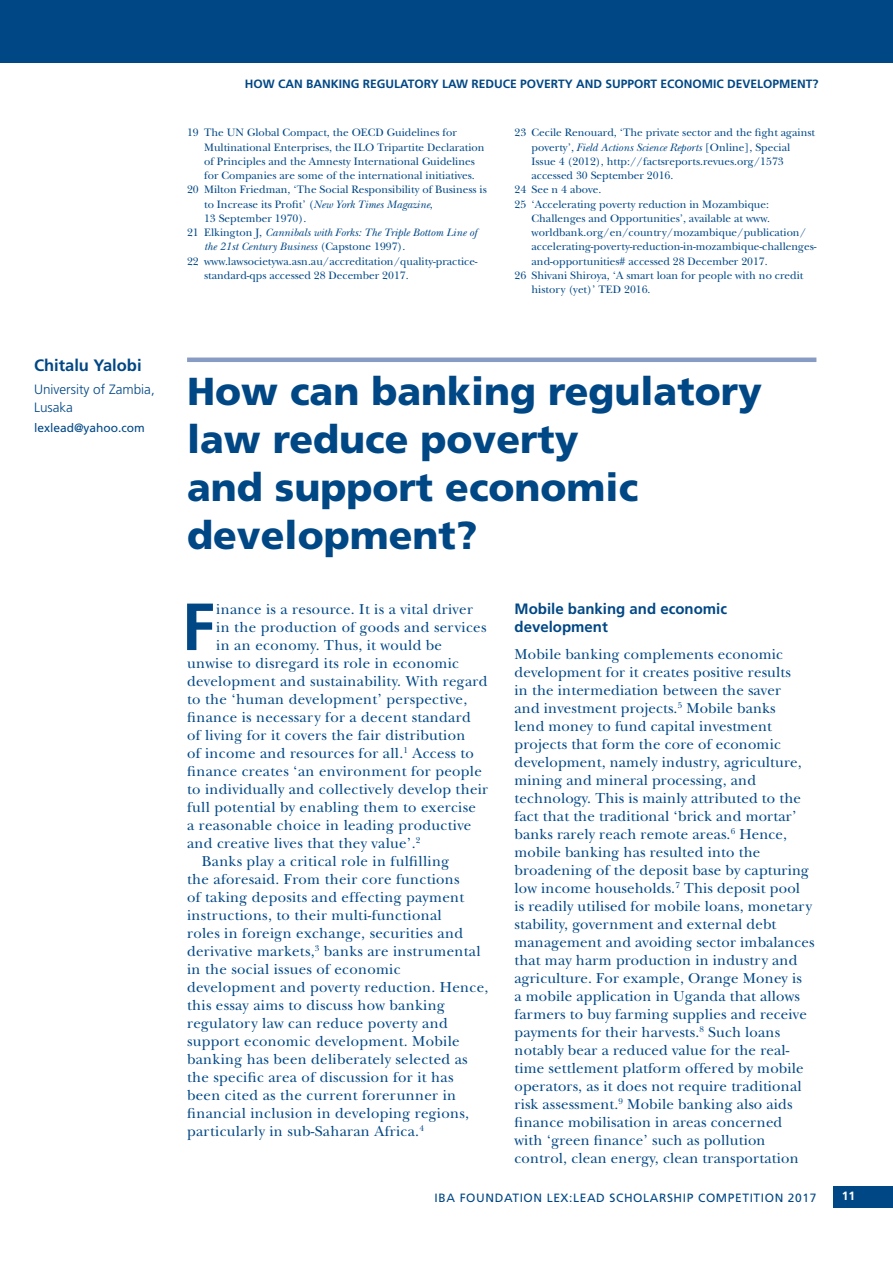
<style>
.page{position:relative;width:893px;height:1263px;background:#fff}
.page>*{position:absolute;margin:0;border:0;box-sizing:border-box;transform-origin:0 0}
.t1{font:700 66.6px "Frutiger";color:#004785}
.t2{font:900 39px/48px "Frutiger";color:#004785}
.t3{font:700 16.5px "Frutiger";color:#004785}
.t4{font:15px/18px "New Baskerville";letter-spacing:.015em;color:#004785}
.t5{font:700 15px/18px "Frutiger";color:#004785}
.t6{font:300 13.5px/18px "Frutiger";color:#004785}
.t7{font:700 12px "Frutiger";color:#004785}
.t8{font:12px "Frutiger";letter-spacing:.05em;color:#004785}
.t9{font:12px "Frutiger";color:#004785}
.t10{font:700 12px "Frutiger";color:#fff}
.t11{font:11.25px "New Baskerville";color:#004785}
.t12{font:italic 11.25px "New Baskerville";color:#004785}
.s1{font-style:italic}
.s2{font-style:normal}
</style>
<div class="page">
<div style="left:833px;top:1186px;width:60px;height:22px;background:#004785"></div>
<div style="left:0;top:0;width:893px;height:63px;background:#004785"></div>
<div style="left:187px;top:357px;width:629px;height:5px;background:#889bc3"></div>
<p class="t3" style="left:34px;top:356px;width:109px">Chitalu Yalobi</p>
<p class="t6" style="left:34px;top:380px;width:122px">University of Zambia,<br>Lusaka</p>
<p class="t9" style="left:34px;top:421px;width:112px">lexlead@yahoo.com</p>
<p class="t7" style="left:245px;top:77px;width:575px">HOW CAN BANKING REGULATORY LAW REDUCE POVERTY AND SUPPORT ECONOMIC DEVELOPMENT?</p>
<p class="t11" style="left:187px;top:126px;width:271px">19 The UN Global Compact, the OECD Guidelines for</p>
<p class="t11" style="left:204px;top:140px;width:282px">Multinational Enterprises, the ILO Tripartite Declaration</p>
<p class="t11" style="left:204px;top:154px;width:272px">of Principles and the Amnesty International Guidelines</p>
<p class="t11" style="left:204px;top:169px;width:272px">for Companies are some of the international initiatives.</p>
<p class="t11" style="left:187px;top:183px;width:301px">20 Milton Friedman, ‘The Social Responsibility of Business is</p>
<p class="t11" style="left:204px;top:197px;width:230px">to Increase its Profit’ (<span class="s1">New York Times Magazine</span>,</p>
<p class="t11" style="left:204px;top:211px;width:104px">13 September 1970).</p>
<p class="t12" style="left:187px;top:226px;width:291px"><span class="s2">21 Elkington J,</span> Cannibals with Forks: The Triple Bottom Line of</p>
<p class="t12" style="left:204px;top:240px;width:203px">the 21st Century Business <span class="s2">(Capstone 1997).</span></p>
<p class="t11" style="left:187px;top:254px;width:292px">22 www.lawsocietywa.asn.au/accreditation/quality-practice-</p>
<p class="t11" style="left:204px;top:268px;width:206px">standard-qps accessed 28 December 2017.</p>
<p class="t11" style="left:514px;top:126px;width:302px">23 Cecile Renouard, ‘The private sector and the fight against</p>
<p class="t12" style="left:532px;top:140px;width:260px"><span class="s2">poverty’,</span> Field Actions Science Reports <span class="s2">[Online], Special</span></p>
<p class="t11" style="left:532px;top:154px;width:254px">Issue 4 (2012), http://factsreports.revues.org/1573</p>
<p class="t11" style="left:532px;top:169px;width:143px">accessed 30 September 2016.</p>
<p class="t11" style="left:514px;top:183px;width:88px">24 See n 4 above.</p>
<p class="t11" style="left:514px;top:197px;width:256px">25 ‘Accelerating poverty reduction in Mozambique:</p>
<p class="t11" style="left:532px;top:211px;width:240px">Challenges and Opportunities’, available at www.</p>
<p class="t11" style="left:532px;top:226px;width:276px">worldbank.org/en/country/mozambique/publication/</p>
<p class="t11" style="left:532px;top:240px;width:286px">accelerating-poverty-reduction-in-mozambique-challenges-</p>
<p class="t11" style="left:532px;top:254px;width:238px">and-opportunities# accessed 28 December 2017.</p>
<p class="t11" style="left:514px;top:268px;width:290px">26 Shivani Shiroya, ‘A smart loan for people with no credit</p>
<p class="t11" style="left:532px;top:283px;width:120px">history (yet)’ TED 2016.</p>
<h2 class="t2" style="left:187px;top:366px;width:576px">How can banking regulatory law reduce poverty<br>and support economic development?</h2>
<h1 class="t1" style="left:182px;top:588px;width:35px">F</h1>
<p class="t4" style="left:216px;top:600px;width:258px">inance is a resource. It is a vital driver</p>
<p class="t4" style="left:216px;top:618px;width:272px">in the production of goods and services</p>
<p class="t4" style="left:216px;top:636px;width:227px">in an economy. Thus, it would be</p>
<p class="t4" style="left:187px;top:654px;width:273px">unwise to disregard its role in economic</p>
<p class="t4" style="left:187px;top:672px;width:302px">development and sustainability. With regard</p>
<p class="t4" style="left:187px;top:690px;width:282px">to the ‘human development’ perspective,</p>
<p class="t4" style="left:187px;top:708px;width:285px">finance is necessary for a decent standard</p>
<p class="t4" style="left:187px;top:726px;width:280px">of living for it covers the fair distribution</p>
<p class="t4" style="left:187px;top:744px;width:288px">of income and resources for all.<sup>1</sup> Access to</p>
<p class="t4" style="left:187px;top:762px;width:296px">finance creates ‘an environment for people</p>
<p class="t4" style="left:187px;top:780px;width:303px">to individually and collectively develop their</p>
<p class="t4" style="left:187px;top:798px;width:290px">full potential by enabling them to exercise</p>
<p class="t4" style="left:187px;top:816px;width:286px">a reasonable choice in leading productive</p>
<p class="t4" style="left:187px;top:834px;width:235px">and creative lives that they value’.<sup>2</sup></p>
<p class="t4" style="left:202px;top:852px;width:249px">Banks play a critical role in fulfilling</p>
<p class="t4" style="left:187px;top:870px;width:274px">the aforesaid. From their core functions</p>
<p class="t4" style="left:187px;top:888px;width:279px">of taking deposits and effecting payment</p>
<p class="t4" style="left:187px;top:906px;width:256px">instructions, to their multi-functional</p>
<p class="t4" style="left:187px;top:924px;width:277px">roles in foreign exchange, securities and</p>
<p class="t4" style="left:187px;top:942px;width:295px">derivative markets,<sup>3</sup> banks are instrumental</p>
<p class="t4" style="left:187px;top:960px;width:215px">in the social issues of economic</p>
<p class="t4" style="left:187px;top:978px;width:303px">development and poverty reduction. Hence,</p>
<p class="t4" style="left:187px;top:996px;width:259px">this essay aims to discuss how banking</p>
<p class="t4" style="left:187px;top:1014px;width:262px">regulatory law can reduce poverty and</p>
<p class="t4" style="left:187px;top:1032px;width:274px">support economic development. Mobile</p>
<p class="t4" style="left:187px;top:1050px;width:282px">banking has been deliberately selected as</p>
<p class="t4" style="left:187px;top:1068px;width:268px">the specific area of discussion for it has</p>
<p class="t4" style="left:187px;top:1086px;width:271px">been cited as the current forerunner in</p>
<p class="t4" style="left:187px;top:1104px;width:283px">financial inclusion in developing regions,</p>
<p class="t4" style="left:187px;top:1122px;width:238px">particularly in sub-Saharan Africa.<sup>4</sup></p>
<p class="t5" style="left:514px;top:600px;width:214px">Mobile banking and economic development</p>
<p class="t4" style="left:514px;top:645px;width:302px">Mobile banking complements economic development for it creates positive results<br>in the intermediation between the saver<br>and investment projects.<sup>5</sup> Mobile banks<br>lend money to fund capital investment projects that form the core of economic development, namely industry, agriculture, mining and mineral processing, and technology. This is mainly attributed to the fact that the traditional ‘brick and mortar’ banks rarely reach remote areas.<sup>6</sup> Hence, mobile banking has resulted into the broadening of the deposit base by capturing low income households.<sup>7</sup> This deposit pool<br>is readily utilised for mobile loans, monetary stability, government and external debt management and avoiding sector imbalances that may harm production in industry and agriculture. For example, Orange Money is<br>a mobile application in Uganda that allows farmers to buy farming supplies and receive payments for their harvests.<sup>8</sup> Such loans notably bear a reduced value for the real&shy;time settlement platform offered by mobile operators, as it does not require traditional risk assessment.<sup>9</sup> Mobile banking also aids finance mobilisation in areas concerned<br>with ‘green finance’ such as pollution control, clean energy, clean transportation</p>
<p class="t8" style="left:435px;top:1190px;width:383px">IBA FOUNDATION LEX:LEAD SCHOLARSHIP COMPETITION 2017</p>
<p class="t10" style="left:842px;top:1189px;width:15px">11</p>
</div>
